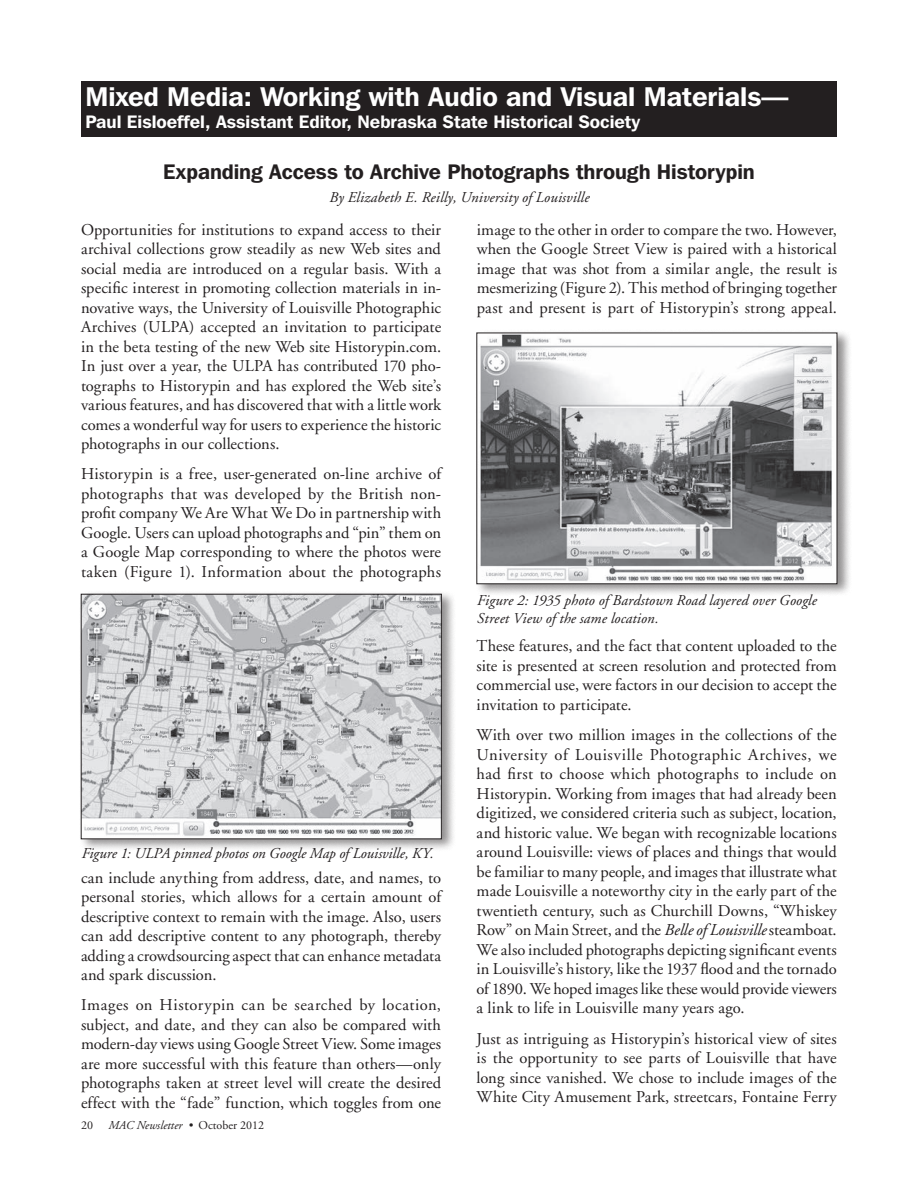
<style>
.page{position:relative;width:918px;height:1188px;background:#fff}
.page>*{position:absolute;margin:0;border:0;box-sizing:border-box;transform-origin:0 0}
.Editor_Lower_Case{font:600 27px "Franklin Gothic IT Cby BT";color:#fff}
.Big_Artical_Headline{font:600 21px "Franklin Gothic IT Cby BT";letter-spacing:-.005em;color:#231f20}
.Editor_Lower_Case-2{font:600 18px "Franklin Gothic IT Cby BT";color:#fff}
.Body_Text{font:16.5px/19.5px "Adobe Garamond";letter-spacing:.005em;color:#231f20;text-align:justify}
.Photo_Credits{font:italic 15px/18px "Adobe Garamond";letter-spacing:.005em;color:#231f20}
.Art_Author{font:italic 15px "Adobe Garamond";letter-spacing:.005em;color:#231f20}
.t1{font:italic 12px "Adobe Garamond";color:#231f20}
.t2{font:12px "Adobe Garamond";color:#231f20}
.s1{font-style:normal}
.s2{font-style:italic}
</style>
<div class="page">
<div style="left:81px;top:81px;width:756px;height:55px;background:#231f20"></div>
<div style="left:79px;top:590px;width:377px;height:261px;background:#231f20;opacity:.5"></div>
<img style="left:83px;top:596px;width:357px;height:241px">
<div style="left:81px;top:594px;width:361px;height:245px;border:1px solid #231f20"></div>
<div style="left:475px;top:329px;width:377px;height:268px;background:#231f20;opacity:.5"></div>
<img style="left:479px;top:335px;width:356px;height:247px">
<p class="Editor_Lower_Case" style="left:86px;top:79px;width:704px">Mixed Media: Working with Audio and Visual Materials—</p>
<p class="Editor_Lower_Case-2" style="left:86px;top:111px;width:556px">Paul Eisloeffel, Assistant Editor, Nebraska State Historical Society</p>
<p class="Big_Artical_Headline" style="left:163px;top:158px;width:593px">Expanding Access to Archive Photographs through Historypin</p>
<p class="Art_Author" style="left:329px;top:189px;width:262px">By Elizabeth E. Reilly, University of Louisville</p>
<p class="Body_Text" style="left:81px;top:220px;width:362px">Opportunities for institutions to expand access to their archival collections grow steadily as new Web sites and social media are introduced on a regular basis. With a specific interest in promoting collection materials in in&shy;novative ways, the University of Louisville Photographic Archives (ULPA) accepted an invitation to participate in the beta testing of the new Web site Historypin.com.<br>In just over a year, the ULPA has contributed 170 pho&shy;tographs to Historypin and has explored the Web site’s various features, and has discovered that with a little work comes a wonderful way for users to experience the historic photographs in our collections.</p>
<p class="Body_Text" style="left:81px;top:465px;width:362px">Historypin is a free, user-generated on-line archive of photographs that was developed by the British non&shy;profit company We Are What We Do in partnership with Google. Users can upload photographs and “pin” them on a Google Map corresponding to where the photos were taken (Figure 1). Information about the photographs</p>
<p class="Body_Text" style="left:477px;top:220px;width:362px">image to the other in order to compare the two. However, when the Google Street View is paired with a historical image that was shot from a similar angle, the result is mesmerizing (Figure 2). This method of bringing together past and present is part of Historypin’s strong appeal.</p>
<p class="Photo_Credits" style="left:81px;top:845px;width:354px">Figure 1: ULPA pinned photos on Google Map of Louisville, KY.</p>
<p class="Body_Text" style="left:81px;top:868px;width:362px">can include anything from address, date, and names, to personal stories, which allows for a certain amount of descriptive context to remain with the image. Also, users can add descriptive content to any photograph, thereby adding a crowdsourcing aspect that can enhance metadata and spark discussion.</p>
<p class="Body_Text" style="left:81px;top:996px;width:362px">Images on Historypin can be searched by location, subject, and date, and they can also be compared with modern-day views using Google Street View. Some images are more successful with this feature than others—only photographs taken at street level will create the desired effect with the “fade” function, which toggles from one</p>
<p class="t2" style="left:81px;top:1119px;width:13px">20</p>
<p class="t1" style="left:108px;top:1119px;width:158px">MAC Newsletter • <span class="s1">October 2012</span></p>
<p class="Photo_Credits" style="left:477px;top:592px;width:341px">Figure 2: 1935 photo of Bardstown Road layered over Google<br>Street View of the same location.</p>
<p class="Body_Text" style="left:477px;top:637px;width:362px">These features, and the fact that content uploaded to the site is presented at screen resolution and protected from commercial use, were factors in our decision to accept the invitation to participate.</p>
<p class="Body_Text" style="left:477px;top:726px;width:362px">With over two million images in the collections of the University of Louisville Photographic Archives, we had first to choose which photographs to include on Historypin. Working from images that had already been digitized, we considered criteria such as subject, location, and historic value. We began with recognizable locations around Louisville: views of places and things that would be familiar to many people, and images that illustrate what made Louisville a noteworthy city in the early part of the twentieth century, such as Churchill Downs, “Whiskey Row” on Main Street, and the <span class="s2">Belle of Louisville</span> steamboat.<br>We also included photographs depicting significant events in Louisville’s history, like the 1937 flood and the tornado of 1890. We hoped images like these would provide viewers a link to life in Louisville many years ago.</p>
<p class="Body_Text" style="left:477px;top:1029px;width:362px">Just as intriguing as Historypin’s historical view of sites is the opportunity to see parts of Louisville that have long since vanished. We chose to include images of the White City Amusement Park, streetcars, Fontaine Ferry</p>
</div>
